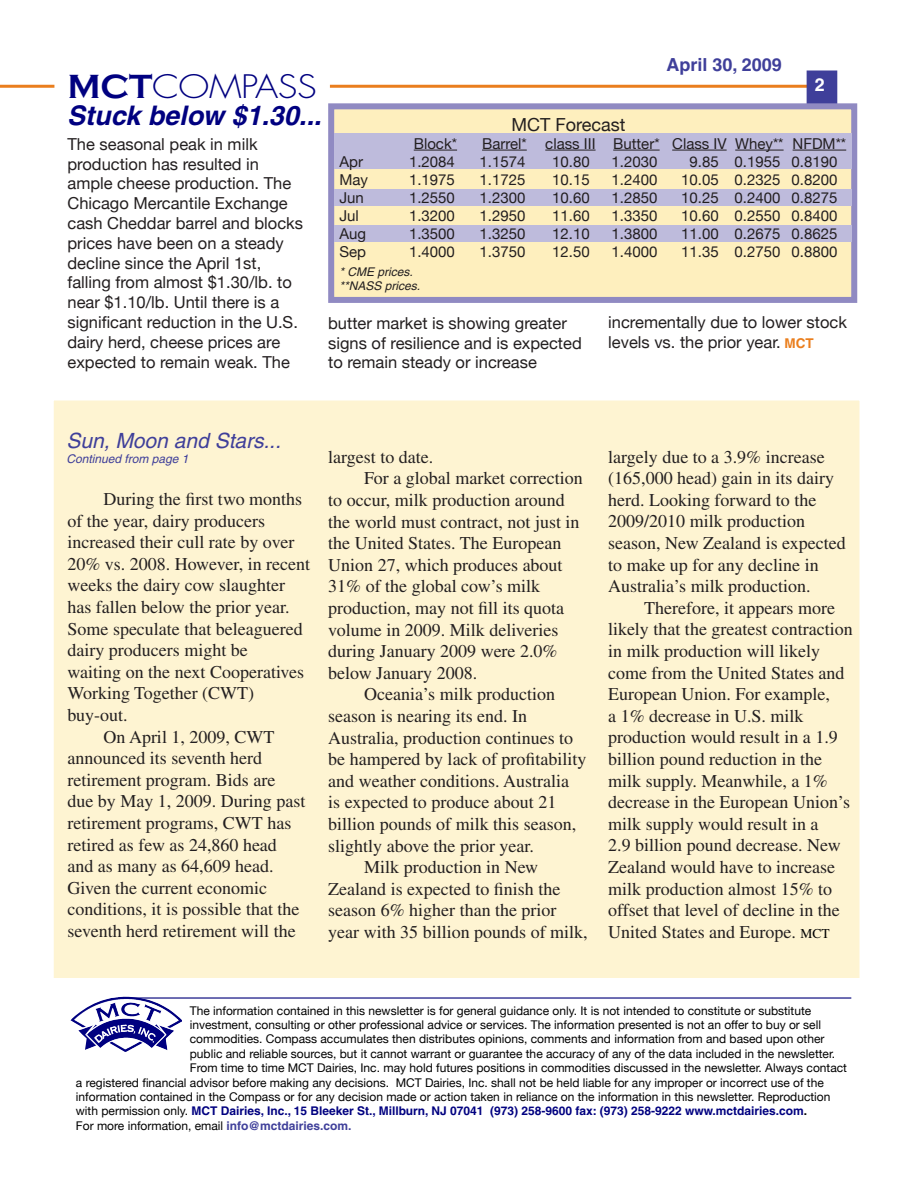
<style>
.page{position:relative;width:918px;height:1188px;background:#fff}
.page>*{position:absolute;margin:0;border:0;box-sizing:border-box;transform-origin:0 0}
.t1{font:300 31.5px "Futura";letter-spacing:-.01em;color:#000080;scale:1.15 1}
.t2{font:italic 700 27px "Helvetica";color:#000080}
.t3{font:italic 21px "Helvetica";color:#3f3f9a}
.t4{font:18px/21.6px "Times";color:#231f20}
.t5{font:700 18px "Helvetica";color:#3f3f9a}
.t6{font:18px "Helvetica Neue";color:#231f20}
.t7{font:16.5px/19.8px "Helvetica Neue";color:#231f20}
.t8{font:15px "Helvetica Neue";color:#231f20}
.t9{font:12px "Helvetica Neue";color:#000}
.t10{font:700 12px "Helvetica";color:#000080}
.t11{font:italic 12px "Helvetica";color:#231f20}
.t12{font:italic 12px "Helvetica";color:#3f3f9a}
.s1{font-family:"Copperplate Gothic";font-weight:700;font-size:34.5px}
.s2{font-family:"Helvetica";font-weight:700;font-size:13.5px;color:#ea7e1d}
.s3{font-size:13.5px;color:#000}
.s4{font-family:"Helvetica Neue";font-weight:400;color:#000}
.s5{color:#000}
.s6{font-family:"Helvetica";font-weight:700;color:#3f3f9a}
</style>
<div class="page">
<div style="left:334px;top:108px;width:517px;height:189px;background:#feefbe"></div>
<div style="left:53px;top:400px;width:807px;height:579px;background:#fef4d2"></div>
<hr style="left:0;top:85px;width:837px;height:3px;background:#ea7e1d">
<hr style="left:118px;top:997px;width:733px;height:2px;background:#3f3f9a">
<div style="left:55px;top:59px;width:274px;height:51px;background:#fff"></div>
<div style="left:807px;top:71px;width:30px;height:34px;background:#3f3f9a"></div>
<div style="left:807px;top:70px;width:30px;height:36px;border:2px solid #3f3f9a"></div>
<div style="left:328px;top:103px;width:529px;height:200px;border:6px solid #908ac2"></div>
<div style="left:334px;top:134px;width:517px;height:35px;background:#bebbdc"></div>
<div style="left:334px;top:189px;width:517px;height:17px;background:#bebbdc"></div>
<div style="left:334px;top:225px;width:517px;height:17px;background:#bebbdc"></div>
<hr style="left:414px;top:150px;width:43px;height:1px;background:#231f20">
<hr style="left:482px;top:150px;width:45px;height:1px;background:#231f20">
<hr style="left:545px;top:150px;width:51px;height:1px;background:#231f20">
<hr style="left:613px;top:150px;width:47px;height:1px;background:#231f20">
<hr style="left:672px;top:150px;width:55px;height:1px;background:#231f20">
<hr style="left:735px;top:150px;width:49px;height:1px;background:#231f20">
<hr style="left:793px;top:150px;width:53px;height:1px;background:#231f20">
<img style="left:70px;top:997px;width:111px;height:51px">
<p class="t1" style="left:68px;top:66px;width:218px"><span class="s1">MCT</span>COMPASS</p>
<p class="t2" style="left:67px;top:99px;width:256px">Stuck below $1.30...</p>
<p class="t6" style="left:511px;top:113px;width:116px">MCT Forecast</p>
<p class="t5" style="left:666px;top:53px;width:117px">April 30, 2009</p>
<p class="t7" style="left:68px;top:134px;width:237px">The seasonal peak in milk production has resulted in ample cheese production. The<br>Chicago Mercantile Exchange cash Cheddar barrel and blocks prices have been on a steady decline since the April 1st, falling from almost $1.30/lb. to near $1.10/lb. Until there is a significant reduction in the U.S. dairy herd, cheese prices are expected to remain weak. The</p>
<p class="t8" style="left:414px;top:134px;width:45px">Block*</p>
<p class="t8" style="left:482px;top:134px;width:366px">Barrel* class III Butter* Class IV Whey** NFDM**</p>
<p class="t8" style="left:339px;top:152px;width:25px">Apr</p>
<p class="t8" style="left:409px;top:152px;width:47px">1.2084</p>
<p class="t8" style="left:480px;top:152px;width:47px">1.1574</p>
<p class="t8" style="left:552px;top:152px;width:39px">10.80</p>
<p class="t8" style="left:612px;top:152px;width:47px">1.2030</p>
<p class="t8" style="left:690px;top:152px;width:149px">9.85 0.1955 0.8190</p>
<p class="t8" style="left:339px;top:170px;width:30px">May</p>
<p class="t8" style="left:409px;top:170px;width:47px">1.1975</p>
<p class="t8" style="left:480px;top:170px;width:47px">1.1725</p>
<p class="t8" style="left:552px;top:170px;width:39px">10.15</p>
<p class="t8" style="left:612px;top:170px;width:47px">1.2400</p>
<p class="t8" style="left:681px;top:170px;width:158px">10.05 0.2325 0.8200</p>
<p class="t8" style="left:339px;top:188px;width:26px">Jun</p>
<p class="t8" style="left:409px;top:188px;width:47px">1.2550</p>
<p class="t8" style="left:480px;top:188px;width:47px">1.2300</p>
<p class="t8" style="left:552px;top:188px;width:39px">10.60</p>
<p class="t8" style="left:612px;top:188px;width:47px">1.2850</p>
<p class="t8" style="left:681px;top:188px;width:158px">10.25 0.2400 0.8275</p>
<p class="t8" style="left:339px;top:206px;width:21px">Jul</p>
<p class="t8" style="left:409px;top:206px;width:47px">1.3200</p>
<p class="t8" style="left:480px;top:206px;width:47px">1.2950</p>
<p class="t8" style="left:552px;top:206px;width:39px">11.60</p>
<p class="t8" style="left:612px;top:206px;width:47px">1.3350</p>
<p class="t8" style="left:681px;top:206px;width:158px">10.60 0.2550 0.8400</p>
<p class="t8" style="left:339px;top:224px;width:28px">Aug</p>
<p class="t8" style="left:409px;top:224px;width:47px">1.3500</p>
<p class="t8" style="left:480px;top:224px;width:47px">1.3250</p>
<p class="t8" style="left:552px;top:224px;width:39px">12.10</p>
<p class="t8" style="left:612px;top:224px;width:47px">1.3800</p>
<p class="t8" style="left:681px;top:224px;width:158px">11.00 0.2675 0.8625</p>
<p class="t8" style="left:339px;top:242px;width:28px">Sep</p>
<p class="t8" style="left:409px;top:242px;width:47px">1.4000</p>
<p class="t8" style="left:480px;top:242px;width:47px">1.3750</p>
<p class="t8" style="left:552px;top:242px;width:39px">12.50</p>
<p class="t8" style="left:612px;top:242px;width:47px">1.4000</p>
<p class="t8" style="left:681px;top:242px;width:158px">11.35 0.2750 0.8800</p>
<p class="t11" style="left:339px;top:265px;width:75px">* CME prices.</p>
<p class="t11" style="left:339px;top:278px;width:82px">**NASS prices.</p>
<p class="t7" style="left:328px;top:313px;width:255px">butter market is showing greater signs of resilience and is expected to remain steady or increase</p>
<p class="t7" style="left:608px;top:312px;width:240px">incrementally due to lower stock levels vs. the prior year. <span class="s2">MCT</span></p>
<p class="t3" style="left:66px;top:429px;width:216px">Sun, Moon and Stars...</p>
<p class="t12" style="left:66px;top:452px;width:123px">Continued from page 1</p>
<p class="t4" style="left:68px;top:488px;width:244px;text-indent:36px">During the first two months of the year, dairy producers increased their cull rate by over<br>20% vs. 2008. However, in recent weeks the dairy cow slaughter has fallen below the prior year.<br>Some speculate that beleaguered dairy producers might be<br>waiting on the next Cooperatives<br>Working Together (CWT) buy-out.</p>
<p class="t4" style="left:68px;top:726px;width:239px;text-indent:36px">On April 1, 2009, CWT announced its seventh herd retirement program. Bids are due by May 1, 2009. During past retirement programs, CWT has retired as few as 24,860 head and as many as 64,609 head.<br>Given the current economic conditions, it is possible that the seventh herd retirement will the</p>
<p class="t4" style="left:328px;top:446px;width:107px">largest to date.</p>
<p class="t4" style="left:328px;top:467px;width:256px;text-indent:36px">For a global market correction to occur, milk production around the world must contract, not just in the United States. The European<br>Union 27, which produces about<br>31% of the global cow’s milk production, may not fill its quota volume in 2009. Milk deliveries during January 2009 were 2.0% below January 2008.</p>
<p class="t4" style="left:328px;top:683px;width:260px;text-indent:36px">Oceania’s milk production season is nearing its end. In<br>Australia, production continues to be hampered by lack of profitability and weather conditions. Australia<br>is expected to produce about 21 billion pounds of milk this season, slightly above the prior year.</p>
<p class="t4" style="left:328px;top:856px;width:261px;text-indent:36px">Milk production in New<br>Zealand is expected to finish the season 6% higher than the prior year with 35 billion pounds of milk,</p>
<p class="t4" style="left:608px;top:446px;width:239px">largely due to a 3.9% increase (165,000 head) gain in its dairy herd. Looking forward to the<br>2009/2010 milk production season, New Zealand is expected to make up for any decline in<br>Australia’s milk production.</p>
<p class="t4" style="left:608px;top:597px;width:246px;text-indent:36px">Therefore, it appears more likely that the greatest contraction in milk production will likely come from the United States and<br>European Union. For example,<br>a 1% decrease in U.S. milk production would result in a 1.9 billion pound reduction in the milk supply. Meanwhile, a 1% decrease in the European Union’s milk supply would result in a<br>2.9 billion pound decrease. New<br>Zealand would have to increase milk production almost 15% to offset that level of decline in the<br>United States and Europe. <span class="s3">MCT</span></p>
<p class="t9" style="left:190px;top:1003px;width:623px">The information contained in this newsletter is for general guidance only. It is not intended to constitute or substitute</p>
<p class="t9" style="left:190px;top:1018px;width:633px">investment, consulting or other professional advice or services. The information presented is not an offer to buy or sell</p>
<p class="t9" style="left:190px;top:1032px;width:636px">commodities. Compass accumulates then distributes opinions, comments and information from and based upon other</p>
<p class="t9" style="left:190px;top:1046px;width:647px">public and reliable sources, but it cannot warrant or guarantee the accuracy of any of the data included in the newsletter.</p>
<p class="t9" style="left:190px;top:1061px;width:659px">From time to time MCT Dairies, Inc. may hold futures positions in commodities discussed in the newsletter. Always contact</p>
<p class="t9" style="left:76px;top:1075px;width:749px">a registered financial advisor before making any decisions. MCT Dairies, Inc. shall not be held liable for any improper or incorrect use of the</p>
<p class="t9" style="left:76px;top:1090px;width:756px">information contained in the Compass or for any decision made or action taken in reliance on the information in this newsletter. Reproduction</p>
<p class="t10" style="left:76px;top:1104px;width:733px"><span class="s4">with permission only.</span> MCT Dairies, Inc., 15 Bleeker St., Millburn, NJ 07041 (973) 258-9600 fax: (973) 258-9222 www.mctdairies.com<span class="s5">.</span></p>
<p class="t9" style="left:76px;top:1118px;width:277px">For more information, email <span class="s6">info@mctdairies.com.</span></p>
</div>
